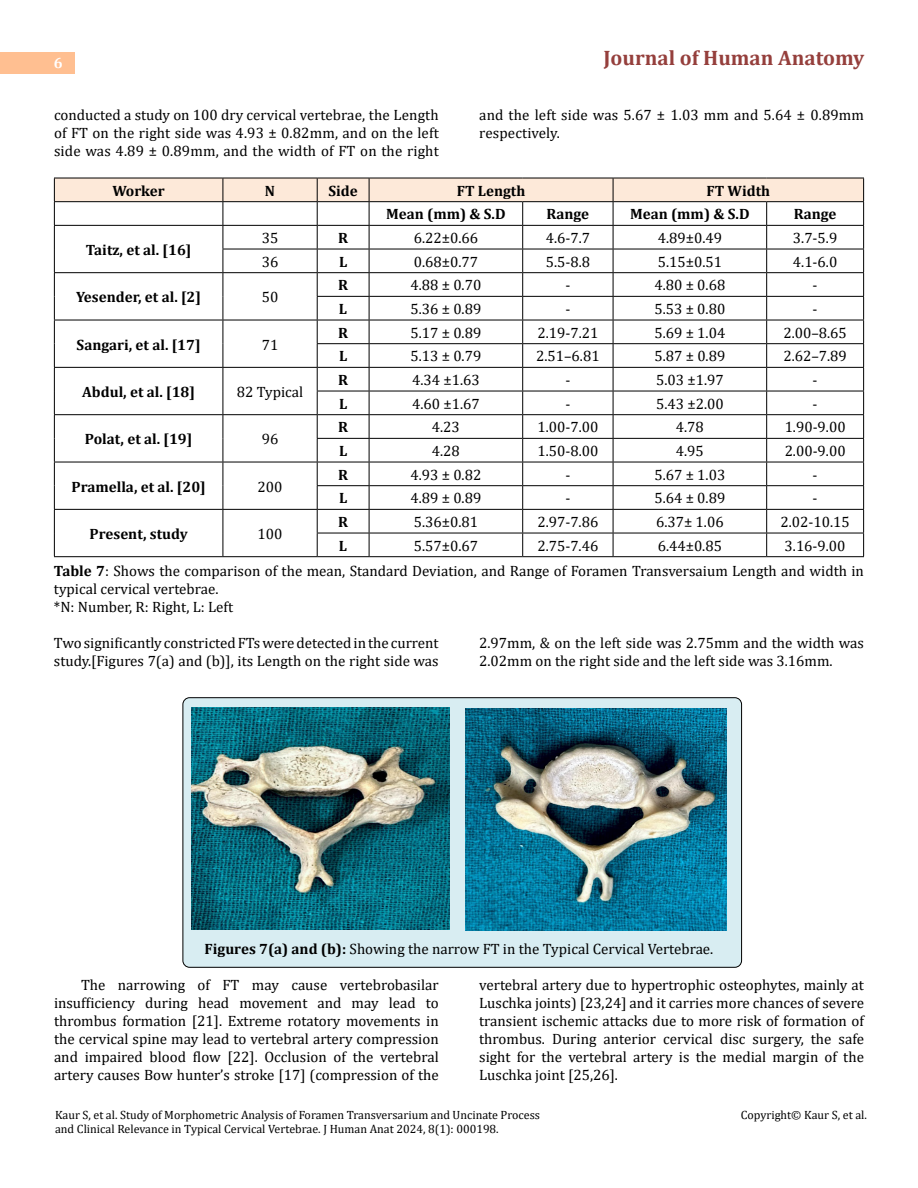
<style>
.page{position:relative;width:918px;height:1188px;background:#fff}
.page>*{position:absolute;margin:0;border:0;box-sizing:border-box;transform-origin:0 0}
.t1{font:700 21px "Cambria";color:#953f3c}
.t2{font:15px/18px "Cambria";color:#000}
.t3{font:700 15px "Cambria";color:#000}
.t4{font:700 15px "Cambria";color:#fff}
.t5{font:12px/14.4px "Cambria";color:#000}
.s1{font-weight:700}
</style>
<div class="page">
<div style="left:0;top:52px;width:74px;height:21px;background:#ffbf91"></div>
<div style="left:183px;top:698px;width:559px;height:269px;background:#d8edf2;border-radius:7px"></div>
<div style="left:183px;top:697px;width:559px;height:271px;border:1px solid #000;border-radius:7px"></div>
<hr style="left:54px;top:556px;width:169px;height:1px;background:#000">
<hr style="left:223px;top:556px;width:94px;height:1px;background:#000">
<svg style="left:54px;top:178px;width:810px;height:378px"></svg>
<hr style="left:317px;top:556px;width:52px;height:1px;background:#000">
<hr style="left:369px;top:556px;width:154px;height:1px;background:#000">
<hr style="left:523px;top:556px;width:90px;height:1px;background:#000">
<hr style="left:613px;top:556px;width:154px;height:1px;background:#000">
<hr style="left:767px;top:556px;width:97px;height:1px;background:#000">
<img style="left:191px;top:708px;width:258px;height:221px">
<img style="left:466px;top:709px;width:261px;height:221px">
<p class="t4" style="left:54px;top:53px;width:10px">6</p>
<h1 class="t1" style="left:603px;top:43px;width:262px">Journal of Human Anatomy</h1>
<p class="t2" style="left:54px;top:105px;width:386px;text-align:justify">conducted a study on 100 dry cervical vertebrae, the Length of FT on the right side was 4.93 ± 0.82mm, and on the left side was 4.89 ± 0.89mm, and the width of FT on the right</p>
<p class="t2" style="left:479px;top:105px;width:386px">and the left side was 5.67 ± 1.03 mm and 5.64 ± 0.89mm respectively.</p>
<p class="t3" style="left:112px;top:180px;width:54px">Worker</p>
<p class="t3" style="left:265px;top:180px;width:12px">N</p>
<p class="t3" style="left:328px;top:180px;width:31px">Side</p>
<p class="t3" style="left:457px;top:180px;width:70px">FT Length</p>
<p class="t3" style="left:707px;top:180px;width:65px">FT Width</p>
<p class="t3" style="left:386px;top:204px;width:121px">Mean (mm) &amp; S.D</p>
<p class="t3" style="left:547px;top:204px;width:44px">Range</p>
<p class="t3" style="left:630px;top:204px;width:121px">Mean (mm) &amp; S.D</p>
<p class="t3" style="left:794px;top:204px;width:44px">Range</p>
<p class="t3" style="left:86px;top:239px;width:107px">Taitz, et al. [16]</p>
<p class="t2" style="left:262px;top:229px;width:18px">35</p>
<p class="t3" style="left:338px;top:227px;width:11px">R</p>
<p class="t2" style="left:414px;top:229px;width:66px">6.22±0.66</p>
<p class="t2" style="left:546px;top:229px;width:46px">4.6-7.7</p>
<p class="t2" style="left:658px;top:229px;width:66px">4.89±0.49</p>
<p class="t2" style="left:793px;top:229px;width:46px">3.7-5.9</p>
<p class="t2" style="left:262px;top:253px;width:18px">36</p>
<p class="t3" style="left:339px;top:251px;width:10px">L</p>
<p class="t2" style="left:414px;top:253px;width:66px">0.68±0.77</p>
<p class="t2" style="left:546px;top:253px;width:46px">5.5-8.8</p>
<p class="t2" style="left:658px;top:253px;width:66px">5.15±0.51</p>
<p class="t2" style="left:793px;top:253px;width:46px">4.1-6.0</p>
<p class="t3" style="left:76px;top:286px;width:126px">Yesender, et al. [2]</p>
<p class="t2" style="left:262px;top:288px;width:18px">50</p>
<p class="t3" style="left:77px;top:334px;width:125px">Sangari, et al. [17]</p>
<p class="t2" style="left:262px;top:335px;width:18px">71</p>
<p class="t3" style="left:82px;top:381px;width:114px">Abdul, et al. [18]</p>
<p class="t2" style="left:237px;top:383px;width:68px">82 Typical</p>
<p class="t3" style="left:85px;top:429px;width:109px">Polat, et al. [19]</p>
<p class="t2" style="left:262px;top:430px;width:18px">96</p>
<p class="t3" style="left:72px;top:476px;width:136px">Pramella, et al. [20]</p>
<p class="t2" style="left:258px;top:477px;width:26px">200</p>
<p class="t3" style="left:338px;top:275px;width:11px">R</p>
<p class="t2" style="left:410px;top:276px;width:72px">4.88 ± 0.70</p>
<p class="t2" style="left:565px;top:276px;width:6px">-</p>
<p class="t2" style="left:654px;top:276px;width:72px">4.80 ± 0.68</p>
<p class="t2" style="left:813px;top:276px;width:6px">-</p>
<p class="t3" style="left:339px;top:298px;width:10px">L</p>
<p class="t2" style="left:410px;top:300px;width:72px">5.36 ± 0.89</p>
<p class="t2" style="left:565px;top:300px;width:6px">-</p>
<p class="t2" style="left:654px;top:300px;width:72px">5.53 ± 0.80</p>
<p class="t2" style="left:813px;top:300px;width:6px">-</p>
<p class="t3" style="left:338px;top:322px;width:11px">R</p>
<p class="t2" style="left:410px;top:324px;width:72px">5.17 ± 0.89</p>
<p class="t2" style="left:537px;top:324px;width:62px">2.19-7.21</p>
<p class="t2" style="left:654px;top:324px;width:72px">5.69 ± 1.04</p>
<p class="t2" style="left:783px;top:324px;width:65px">2.00–8.65</p>
<p class="t3" style="left:339px;top:346px;width:10px">L</p>
<p class="t2" style="left:410px;top:347px;width:72px">5.13 ± 0.79</p>
<p class="t2" style="left:536px;top:347px;width:65px">2.51–6.81</p>
<p class="t2" style="left:654px;top:347px;width:72px">5.87 ± 0.89</p>
<p class="t2" style="left:783px;top:347px;width:65px">2.62–7.89</p>
<p class="t3" style="left:338px;top:369px;width:11px">R</p>
<p class="t2" style="left:412px;top:371px;width:69px">4.34 ±1.63</p>
<p class="t2" style="left:565px;top:371px;width:6px">-</p>
<p class="t2" style="left:656px;top:371px;width:69px">5.03 ±1.97</p>
<p class="t2" style="left:813px;top:371px;width:6px">-</p>
<p class="t3" style="left:339px;top:393px;width:10px">L</p>
<p class="t2" style="left:412px;top:395px;width:69px">4.60 ±1.67</p>
<p class="t2" style="left:565px;top:395px;width:6px">-</p>
<p class="t2" style="left:656px;top:395px;width:69px">5.43 ±2.00</p>
<p class="t2" style="left:813px;top:395px;width:6px">-</p>
<p class="t3" style="left:338px;top:417px;width:11px">R</p>
<p class="t2" style="left:432px;top:418px;width:30px">4.23</p>
<p class="t2" style="left:537px;top:418px;width:62px">1.00-7.00</p>
<p class="t2" style="left:676px;top:418px;width:30px">4.78</p>
<p class="t2" style="left:785px;top:418px;width:62px">1.90-9.00</p>
<p class="t3" style="left:339px;top:440px;width:10px">L</p>
<p class="t2" style="left:432px;top:442px;width:30px">4.28</p>
<p class="t2" style="left:537px;top:442px;width:62px">1.50-8.00</p>
<p class="t2" style="left:676px;top:442px;width:30px">4.95</p>
<p class="t2" style="left:785px;top:442px;width:62px">2.00-9.00</p>
<p class="t3" style="left:338px;top:464px;width:11px">R</p>
<p class="t2" style="left:410px;top:466px;width:72px">4.93 ± 0.82</p>
<p class="t2" style="left:565px;top:466px;width:6px">-</p>
<p class="t2" style="left:654px;top:466px;width:72px">5.67 ± 1.03</p>
<p class="t2" style="left:813px;top:466px;width:6px">-</p>
<p class="t3" style="left:339px;top:488px;width:10px">L</p>
<p class="t2" style="left:410px;top:489px;width:72px">4.89 ± 0.89</p>
<p class="t2" style="left:565px;top:489px;width:6px">-</p>
<p class="t2" style="left:654px;top:489px;width:72px">5.64 ± 0.89</p>
<p class="t2" style="left:813px;top:489px;width:6px">-</p>
<p class="t3" style="left:338px;top:511px;width:11px">R</p>
<p class="t2" style="left:414px;top:513px;width:66px">5.36±0.81</p>
<p class="t2" style="left:537px;top:513px;width:62px">2.97-7.86</p>
<p class="t2" style="left:656px;top:513px;width:69px">6.37± 1.06</p>
<p class="t2" style="left:780px;top:513px;width:71px">2.02-10.15</p>
<p class="t3" style="left:339px;top:535px;width:10px">L</p>
<p class="t2" style="left:414px;top:537px;width:66px">5.57±0.67</p>
<p class="t2" style="left:537px;top:537px;width:62px">2.75-7.46</p>
<p class="t2" style="left:658px;top:537px;width:66px">6.44±0.85</p>
<p class="t3" style="left:90px;top:523px;width:100px">Present, study</p>
<p class="t2" style="left:258px;top:525px;width:26px">100</p>
<p class="t2" style="left:54px;top:533px;width:811px;line-height:25.2px;text-indent:731px">3.16-9.00<br><span class="s1">Table 7</span>: Shows the comparison of the mean, Standard Deviation, and Range of Foramen Transversaium Length and width in</p>
<p class="t2" style="left:54px;top:580px;width:181px">typical cervical vertebrae. *N: Number, R: Right, L: Left</p>
<p class="t2" style="left:54px;top:634px;width:386px">Two significantly constricted FTs were detected in the current study.[Figures 7(a) and (b)], its Length on the right side was</p>
<p class="t2" style="left:479px;top:634px;width:386px">2.97mm, &amp; on the left side was 2.75mm and the width was<br>2.02mm on the right side and the left side was 3.16mm.</p>
<p class="t2" style="left:205px;top:940px;width:510px"><span class="s1">Figures 7(a) and (b):</span> Showing the narrow FT in the Typical Cervical Vertebrae.</p>
<p class="t2" style="left:54px;top:976px;width:386px;text-align:justify;text-indent:27px">The narrowing of FT may cause vertebrobasilar insufficiency during head movement and may lead to thrombus formation [21]. Extreme rotatory movements in the cervical spine may lead to vertebral artery compression and impaired blood flow [22]. Occlusion of the vertebral artery causes Bow hunter’s stroke [17] (compression of the</p>
<p class="t2" style="left:479px;top:976px;width:386px;text-align:justify">vertebral artery due to hypertrophic osteophytes, mainly at Luschka joints) [23,24] and it carries more chances of severe transient ischemic attacks due to more risk of formation of thrombus. During anterior cervical disc surgery, the safe sight for the vertebral artery is the medial margin of the Luschka joint [25,26].</p>
<p class="t5" style="left:55px;top:1108px;width:486px">Kaur S, et al. Study of Morphometric Analysis of Foramen Transversarium and Uncinate Process and Clinical Relevance in Typical Cervical Vertebrae. J Human Anat 2024, 8(1): 000198.</p>
<p class="t5" style="left:741px;top:1108px;width:128px">Copyright© Kaur S, et al.</p>
</div>
